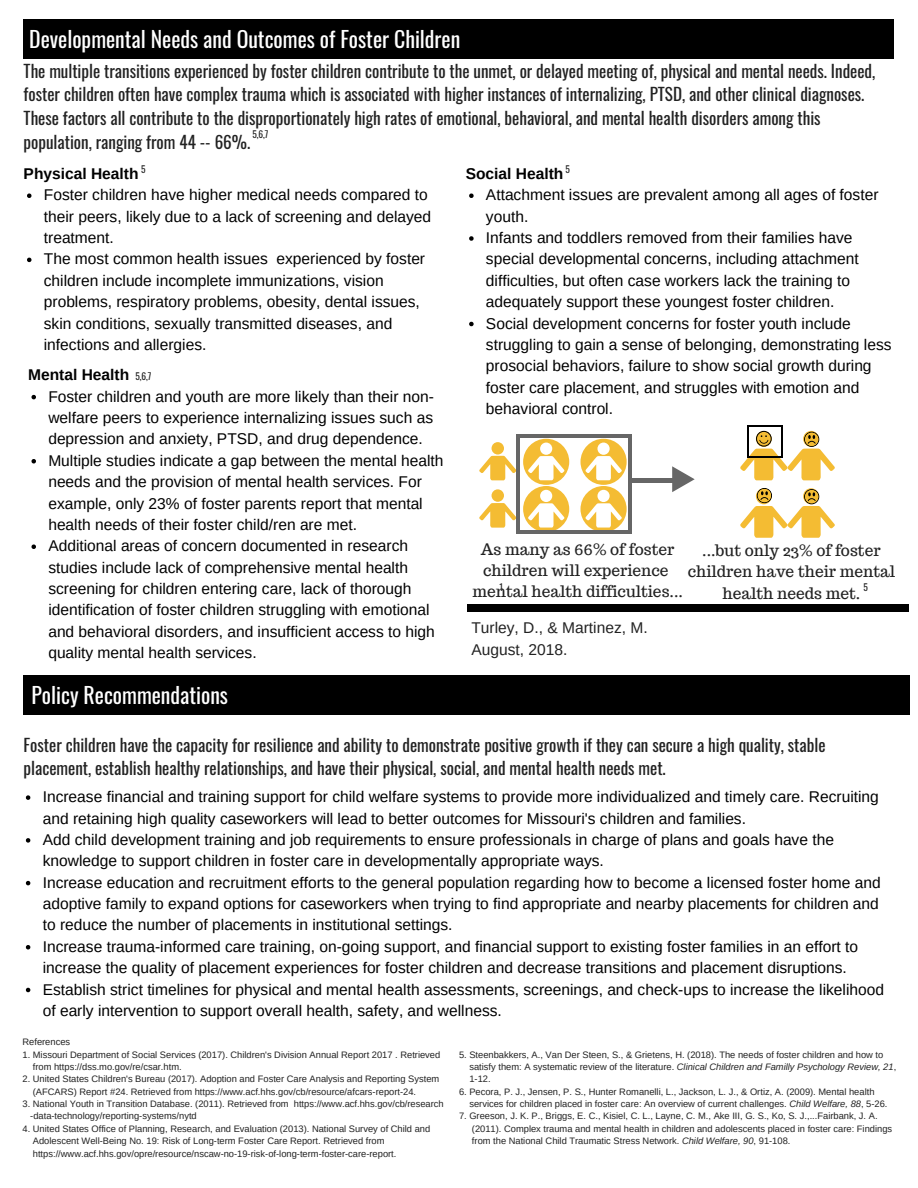
<style>
.page{position:relative;width:918px;height:1188px;background:#fff}
.page>*{position:absolute;margin:0;border:0;box-sizing:border-box;transform-origin:0 0}
.t1{font:21.75px "Oswald";color:#fff}
.t2{font:17.1px/23.7px "Oswald";color:#222}
.t3{font:15.6px/21.3px "Arimo";color:#000}
.t4{font:15.6px/21.3px "Trocchi";color:#222;text-align:center}
.t5{font:700 15.6px "Arimo";color:#000}
.t6{font:15.6px/21.3px "Arimo";color:#222}
.t7{font:9.3px/12.3px "Arimo";color:#222}
.t8{font:9.3px "Oswald";color:#222}
.s1{font-style:italic}
</style>
<div class="page">
<div style="left:24px;top:19px;width:870px;height:40px;background:#000"></div>
<div style="left:24px;top:675px;width:886px;height:39px;background:#000"></div>
<hr style="left:520px;top:531px;width:109px;height:3px;background:#666">
<svg style="left:580px;top:434px;width:52px;height:100px"></svg>
<svg style="left:479px;top:434px;width:90px;height:100px"></svg>
<hr style="left:520px;top:434px;width:109px;height:4px;background:#666">
<svg style="left:740px;top:488px;width:95px;height:50px"></svg>
<svg style="left:672px;top:466px;width:23px;height:26px"></svg>
<hr style="left:631px;top:478px;width:24px;height:4px;background:#666">
<hr style="left:654px;top:478px;width:24px;height:4px;background:#666">
<svg style="left:26px;top:795px;width:4px;height:5px"></svg>
<svg style="left:26px;top:838px;width:4px;height:5px"></svg>
<svg style="left:26px;top:881px;width:4px;height:4px"></svg>
<svg style="left:26px;top:945px;width:4px;height:5px"></svg>
<svg style="left:26px;top:988px;width:4px;height:4px"></svg>
<svg style="left:27px;top:194px;width:5px;height:4px"></svg>
<svg style="left:27px;top:258px;width:5px;height:4px"></svg>
<svg style="left:469px;top:194px;width:5px;height:4px"></svg>
<svg style="left:469px;top:236px;width:5px;height:5px"></svg>
<svg style="left:469px;top:322px;width:5px;height:4px"></svg>
<svg style="left:32px;top:395px;width:4px;height:4px"></svg>
<svg style="left:32px;top:459px;width:4px;height:5px"></svg>
<svg style="left:32px;top:544px;width:4px;height:5px"></svg>
<svg style="left:740px;top:425px;width:95px;height:55px"></svg>
<hr style="left:748px;top:425px;width:34px;height:1px;background:#000">
<div style="left:467px;top:604px;width:46px;height:8px;background:#000"></div>
<div style="left:863px;top:604px;width:46px;height:8px;background:#000"></div>
<div style="left:512px;top:604px;width:317px;height:8px;background:#000"></div>
<div style="left:828px;top:604px;width:36px;height:8px;background:#000"></div>
<h1 class="t1" style="left:29px;top:22px;width:433px">Developmental Needs and Outcomes of Foster Children</h1>
<p class="t2" style="left:24px;top:58px;width:853px">The multiple transitions experienced by foster children contribute to the unmet, or delayed meeting of, physical and mental needs. Indeed, foster children often have complex trauma which is associated with higher instances of internalizing, PTSD, and other clinical diagnoses.<br>These factors all contribute to the disproportionately high rates of emotional, behavioral, and mental health disorders among this population, ranging from 44 -- 66%.</p>
<p class="t8" style="left:252px;top:127px;width:18px">5,6,7</p>
<p class="t8" style="left:141px;top:162px;width:6px">5</p>
<p class="t5" style="left:24px;top:165px;width:116px">Physical Health</p>
<p class="t3" style="left:44px;top:184px;width:389px">Foster children have higher medical needs compared to their peers, likely due to a lack of screening and delayed treatment.<br>The most common health issues experienced by foster children include incomplete immunizations, vision problems, respiratory problems, obesity, dental issues, skin conditions, sexually transmitted diseases, and infections and allergies.</p>
<p class="t5" style="left:28px;top:366px;width:103px">Mental Health</p>
<p class="t3" style="left:48px;top:386px;width:397px">Foster children and youth are more likely than their non&shy;welfare peers to experience internalizing issues such as depression and anxiety, PTSD, and drug dependence.<br>Multiple studies indicate a gap between the mental health needs and the provision of mental health services. For example, only 23% of foster parents report that mental health needs of their foster child/ren are met.<br>Additional areas of concern documented in research studies include lack of comprehensive mental health screening for children entering care, lack of thorough identification of foster children struggling with emotional and behavioral disorders, and insufficient access to high quality mental health services.</p>
<p class="t8" style="left:135px;top:369px;width:18px">5,6,7</p>
<h1 class="t1" style="left:32px;top:678px;width:198px">Policy Recommendations</h1>
<p class="t8" style="left:565px;top:162px;width:6px">5</p>
<p class="t5" style="left:466px;top:165px;width:99px">Social Health</p>
<p class="t3" style="left:486px;top:184px;width:407px">Attachment issues are prevalent among all ages of foster youth.<br>Infants and toddlers removed from their families have special developmental concerns, including attachment difficulties, but often case workers lack the training to adequately support these youngest foster children.<br>Social development concerns for foster youth include struggling to gain a sense of belonging, demonstrating less prosocial behaviors, failure to show social growth during foster care placement, and struggles with emotion and behavioral control.</p>
<p class="t4" style="left:472px;top:538px;width:212px">As many as 66% of foster children will experience mental health difficulties...</p>
<p class="t4" style="left:688px;top:539px;width:209px">...but only 23% of foster children have their mental health needs met.</p>
<p class="t8" style="left:499px;top:580px;width:5px">1</p>
<p class="t8" style="left:864px;top:580px;width:6px">5</p>
<p class="t6" style="left:471px;top:617px;width:178px">Turley, D., &amp; Martinez, M.<br>August, 2018.</p>
<p class="t2" style="left:24px;top:732px;width:803px">Foster children have the capacity for resilience and ability to demonstrate positive growth if they can secure a high quality, stable placement, establish healthy relationships, and have their physical, social, and mental health needs met.</p>
<p class="t3" style="left:43px;top:786px;width:843px">Increase financial and training support for child welfare systems to provide more individualized and timely care. Recruiting and retaining high quality caseworkers will lead to better outcomes for Missouri's children and families.<br>Add child development training and job requirements to ensure professionals in charge of plans and goals have the knowledge to support children in foster care in developmentally appropriate ways.<br>Increase education and recruitment efforts to the general population regarding how to become a licensed foster home and adoptive family to expand options for caseworkers when trying to find appropriate and nearby placements for children and to reduce the number of placements in institutional settings.<br>Increase trauma-informed care training, on-going support, and financial support to existing foster families in an effort to increase the quality of placement experiences for foster children and decrease transitions and placement disruptions.<br>Establish strict timelines for physical and mental health assessments, screenings, and check-ups to increase the likelihood of early intervention to support overall health, safety, and wellness.</p>
<p class="t7" style="left:22px;top:1036px;width:49px">References</p>
<p class="t7" style="left:33px;top:1048px;width:409px;text-indent:-10px">1. Missouri Department of Social Services (2017). Children's Division Annual Report 2017 . Retrieved from https://dss.mo.gov/re/csar.htm.</p>
<p class="t7" style="left:33px;top:1073px;width:408px;text-indent:-10px">2. United States Children's Bureau (2017). Adoption and Foster Care Analysis and Reporting System (AFCARS) Report #24. Retrieved from https://www.acf.hhs.gov/cb/resource/afcars-report-24.</p>
<p class="t7" style="left:30px;top:1098px;width:415px;text-indent:-8px">3. National Youth in Transition Database. (2011). Retrieved from https://www.acf.hhs.gov/cb/research -data-technology/reporting-systems/nytd</p>
<p class="t7" style="left:33px;top:1122px;width:399px;text-indent:-10px">4. United States Office of Planning, Research, and Evaluation (2013). National Survey of Child and<br>Adolescent Well-Being No. 19: Risk of Long-term Foster Care Report. Retrieved from https://www.acf.hhs.gov/opre/resource/nscaw-no-19-risk-of-long-term-foster-care-report.</p>
<p class="t7" style="left:469px;top:1048px;width:428px;text-indent:-10px">5. Steenbakkers, A., Van Der Steen, S., &amp; Grietens, H. (2018). The needs of foster children and how to satisfy them: A systematic review of the literature. <span class="s1">Clinical Children and Familly Psychology Review, 21</span>,<br>1-12.</p>
<p class="t7" style="left:469px;top:1085px;width:420px;text-indent:-10px">6. Pecora, P. J., Jensen, P. S., Hunter Romanelli, L., Jackson, L. J., &amp; Ortiz, A. (2009). Mental health services for children placed in foster care: An overview of current challenges. <span class="s1">Child Welfare, 88</span>, 5-26.</p>
<p class="t7" style="left:472px;top:1110px;width:422px;text-indent:-13px">7. Greeson, J. K. P., Briggs, E. C., Kisiel, C. L., Layne, C. M., Ake III, G. S., Ko, S. J.,...Fairbank, J. A. (2011). Complex trauma and mental health in children and adolescents placed in foster care: Findings from the National Child Traumatic Stress Network. <span class="s1">Child Welfare, 90</span>, 91-108.</p>
</div>
